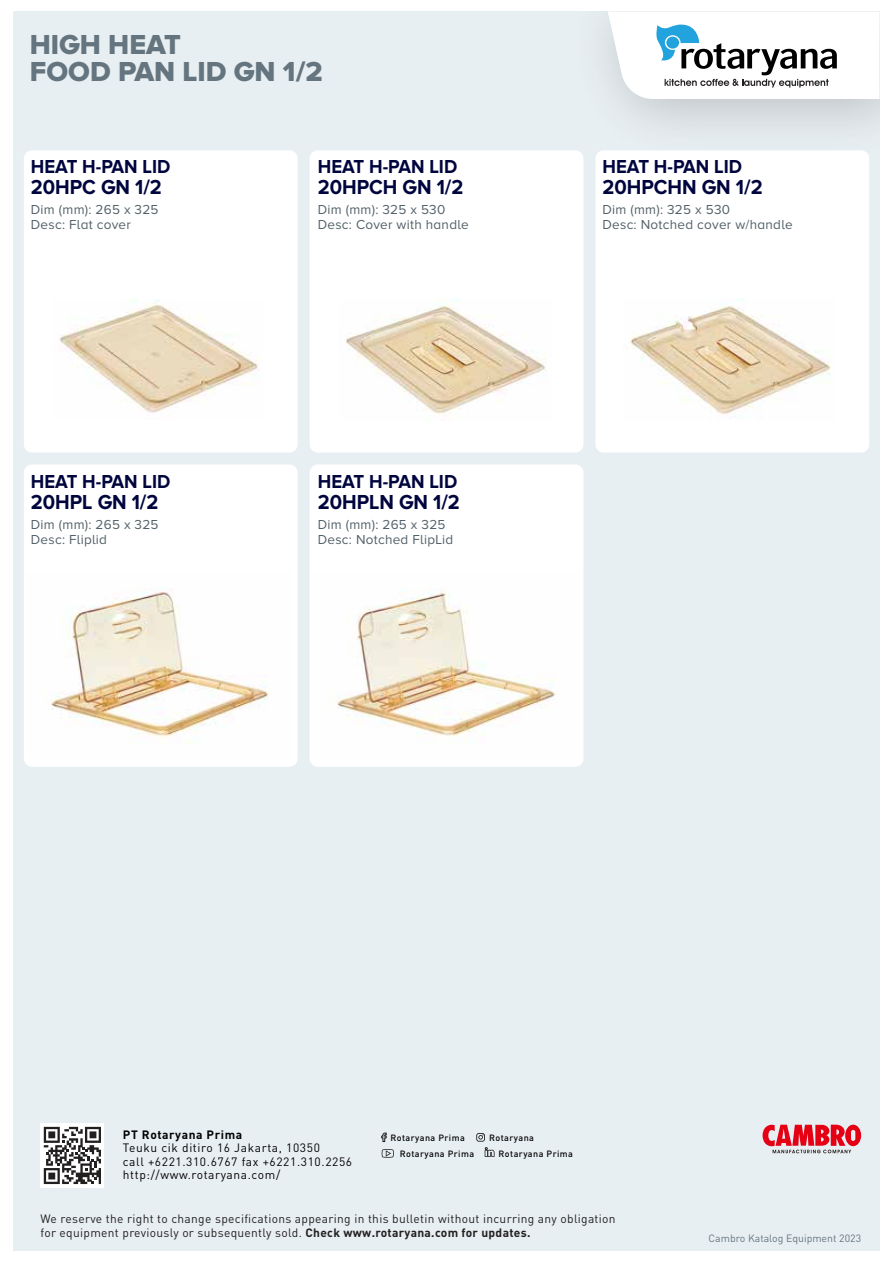
<style>
.page{position:relative;width:893px;height:1263px;background:#fff}
.page>*{position:absolute;margin:0;border:0;box-sizing:border-box;transform-origin:0 0}
.t1{font:28.5px/27px "Proxima Nova A Extrabld";color:#65757f}
.t2{font:700 21px "Proxima Nova A";color:#00053e;scale:.95 1}
.t3{font:700 19.5px "Proxima Nova A";color:#00053e;scale:.95 1}
.t4{font:13.5px/14.9px "Proxima Nova A";letter-spacing:.02em;color:#536168}
.t5{font:12px/14.4px "DIN Pro";letter-spacing:.025em;color:#231f20}
.t6{font:12px/13.4px "DIN Pro";letter-spacing:.05em;color:#020202}
.t7{font:700 12px "DIN Pro";letter-spacing:.05em;color:#020202}
.t8{font:10.5px "DIN Pro";color:#65757f}
.t9{font:500 9px "DIN Pro";letter-spacing:.05em;color:#020202}
.s1{font-weight:700}
</style>
<div class="page">
<div style="left:13px;top:11px;width:866px;height:1240px;background:#e8eff2"></div>
<div style="left:40px;top:1123px;width:64px;height:65px;background:#fff"></div>
<svg style="left:44px;top:1127px;width:57px;height:57px"></svg>
<svg style="left:608px;top:11px;width:271px;height:88px;background:#e0e5e7"></svg>
<svg style="left:762px;top:1124px;width:99px;height:29px"></svg>
<svg style="left:381px;top:1132px;width:6px;height:10px"></svg>
<svg style="left:476px;top:1133px;width:9px;height:8px"></svg>
<svg style="left:382px;top:1149px;width:12px;height:9px"></svg>
<svg style="left:485px;top:1147px;width:9px;height:10px"></svg>
<div style="left:310px;top:150px;width:273px;height:303px;background:#fff;border-radius:8px"></div>
<div style="left:595px;top:150px;width:274px;height:303px;background:#fff;border-radius:8px"></div>
<div style="left:24px;top:150px;width:274px;height:303px;background:#fff;border-radius:8px"></div>
<div style="left:310px;top:465px;width:273px;height:302px;background:#fff;border-radius:8px"></div>
<div style="left:24px;top:465px;width:274px;height:302px;background:#fff;border-radius:8px"></div>
<img style="left:59px;top:299px;width:200px;height:114px">
<img style="left:346px;top:298px;width:201px;height:116px">
<img style="left:629px;top:298px;width:202px;height:119px">
<img style="left:50px;top:588px;width:219px;height:155px">
<img style="left:336px;top:589px;width:220px;height:154px">
<h1 class="t1" style="left:30px;top:30px;width:294px">HIGH HEAT<br>FOOD PAN LID GN 1/2</h1>
<h3 class="t3" style="left:31px;top:155px;width:148px">HEAT H-PAN LID</h3>
<h2 class="t2" style="left:31px;top:175px;width:139px">20HPC GN 1/2</h2>
<p class="t4" style="left:31px;top:202px;width:129px">Dim (mm): 265 x 325<br>Desc: Flat cover</p>
<h3 class="t3" style="left:31px;top:470px;width:148px">HEAT H-PAN LID</h3>
<h2 class="t2" style="left:31px;top:490px;width:136px">20HPL GN 1/2</h2>
<p class="t4" style="left:31px;top:517px;width:129px">Dim (mm): 265 x 325<br>Desc: Fliplid</p>
<h3 class="t3" style="left:318px;top:155px;width:148px">HEAT H-PAN LID</h3>
<h2 class="t2" style="left:318px;top:175px;width:155px">20HPCH GN 1/2</h2>
<p class="t4" style="left:318px;top:202px;width:153px">Dim (mm): 325 x 530<br>Desc: Cover with handle</p>
<h3 class="t3" style="left:318px;top:470px;width:148px">HEAT H-PAN LID</h3>
<h2 class="t2" style="left:318px;top:490px;width:151px">20HPLN GN 1/2</h2>
<p class="t4" style="left:318px;top:517px;width:137px">Dim (mm): 265 x 325<br>Desc: Notched FlipLid</p>
<h3 class="t3" style="left:602px;top:155px;width:148px">HEAT H-PAN LID</h3>
<h2 class="t2" style="left:602px;top:175px;width:170px">20HPCHN GN 1/2</h2>
<p class="t4" style="left:602px;top:202px;width:192px">Dim (mm): 325 x 530<br>Desc: Notched cover w/handle</p>
<p class="t7" style="left:123px;top:1126px;width:121px">PT Rotaryana Prima</p>
<p class="t6" style="left:123px;top:1141px;width:231px">Teuku cik ditiro 16 Jakarta, 10350<br>call +6221.310.6767 fax +6221.310.2256 http://www.rotaryana.com/</p>
<p class="t5" style="left:40px;top:1211px;width:577px">We reserve the right to change specifications appearing in this bulletin without incurring any obligation for equipment previously or subsequently sold. <span class="s1">Check www.rotaryana.com for updates.</span></p>
<p class="t9" style="left:390px;top:1131px;width:76px">Rotaryana Prima</p>
<p class="t9" style="left:489px;top:1131px;width:46px">Rotaryana</p>
<p class="t9" style="left:400px;top:1147px;width:76px">Rotaryana Prima</p>
<p class="t9" style="left:499px;top:1147px;width:76px">Rotaryana Prima</p>
<p class="t8" style="left:708px;top:1231px;width:154px">Cambro Katalog Equipment 2023</p>
</div>
